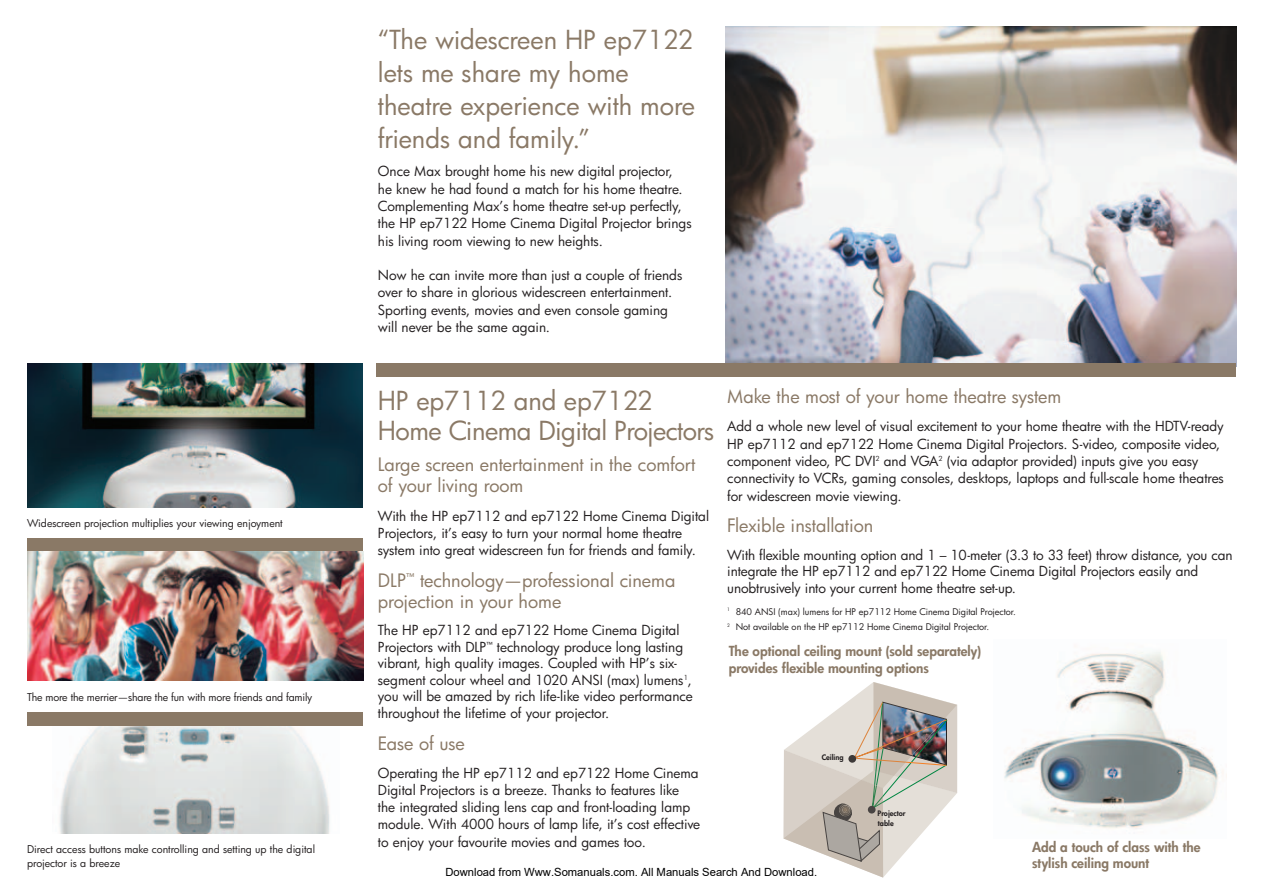
<style>
.page{position:relative;width:1263px;height:893px;background:#fff}
.page>*{position:absolute;margin:0;border:0;box-sizing:border-box;transform-origin:0 0}
.t1{font:25.5px/33px "Futura";letter-spacing:-.005em;color:#8a7966}
.t2{font:18px/21px "Futura";color:#8a7966}
.t3{font:13.5px/17.2px "Futura";color:#231f20}
.t4{font:800 13.5px/16.5px "Futura";color:#8a7966}
.t5{font:11.25px "Arial";color:#000}
.t6{font:10.5px/13.5px "Futura";letter-spacing:-.01em;color:#231f20}
.t7{font:9px/15.5px "Futura";color:#231f20}
.t8{font:800 7.35px/10.4px "Futura";color:#231f20}
</style>
<div class="page">
<img style="left:59px;top:726px;width:271px;height:107px">
<img style="left:1004px;top:652px;width:223px;height:177px">
<img style="left:726px;top:27px;width:510px;height:336px">
<div style="left:27px;top:538px;width:336px;height:13px;background:#8a7966"></div>
<div style="left:27px;top:712px;width:336px;height:14px;background:#8a7966"></div>
<div style="left:376px;top:363px;width:860px;height:13px;background:#8a7966"></div>
<svg style="left:783px;top:682px;width:174px;height:195px"></svg>
<div style="left:848px;top:755px;width:8px;height:7px;background:#3d3938;border-radius:50%"></div>
<img style="left:27px;top:363px;width:336px;height:144px">
<img style="left:27px;top:551px;width:336px;height:129px">
<p class="t6" style="left:27px;top:517px;width:257px">Widescreen projection multiplies your viewing enjoyment</p>
<p class="t6" style="left:27px;top:691px;width:287px">The more the merrier—share the fun with more friends and family</p>
<p class="t6" style="left:27px;top:843px;width:289px">Direct access buttons make controlling and setting up the digital projector is a breeze</p>
<h1 class="t1" style="left:378px;top:26px;width:319px">“The widescreen HP ep7122 lets me share my home theatre experience with more friends and family.”</h1>
<p class="t3" style="left:378px;top:164px;width:315px">Once Max brought home his new digital projector,<br>he knew he had found a match for his home theatre.<br>Complementing Max’s home theatre set-up perfectly, the HP ep7122 Home Cinema Digital Projector brings his living room viewing to new heights.</p>
<p class="t3" style="left:378px;top:267px;width:306px">Now he can invite more than just a couple of friends over to share in glorious widescreen entertainment.<br>Sporting events, movies and even console gaming will never be the same again.</p>
<h2 class="t2" style="left:727px;top:388px;width:336px">Make the most of your home theatre system</h2>
<p class="t3" style="left:727px;top:419px;width:498px">Add a whole new level of visual excitement to your home theatre with the HDTV-ready HP ep7112 and ep7122 Home Cinema Digital Projectors. S-video, composite video, component video, PC DVI<sup>2</sup> and VGA<sup>2</sup> (via adaptor provided) inputs give you easy connectivity to VCRs, gaming consoles, desktops, laptops and full-scale home theatres for widescreen movie viewing.</p>
<h2 class="t2" style="left:727px;top:516px;width:148px">Flexible installation</h2>
<p class="t3" style="left:727px;top:547px;width:507px;line-height:16.5px">With flexible mounting option and 1 – 10-meter (3.3 to 33 feet) throw distance, you can integrate the HP ep7112 and ep7122 Home Cinema Digital Projectors easily and unobtrusively into your current home theatre set-up.</p>
<p class="t7" style="left:727px;top:604px;width:290px"><sup>1</sup> 840 ANSI (max) lumens for HP ep7112 Home Cinema Digital Projector.<br><sup>2</sup> Not available on the HP ep7112 Home Cinema Digital Projector.</p>
<h1 class="t1" style="left:378px;top:387px;width:338px;line-height:30px">HP ep7112 and ep7122<br>Home Cinema Digital Projectors</h1>
<h2 class="t2" style="left:378px;top:456px;width:319px">Large screen entertainment in the comfort of your living room</h2>
<p class="t3" style="left:378px;top:508px;width:333px">With the HP ep7112 and ep7122 Home Cinema Digital<br>Projectors, it’s easy to turn your normal home theatre system into great widescreen fun for friends and family.</p>
<h2 class="t2" style="left:378px;top:571px;width:299px">DLP<sup>™</sup> technology—professional cinema projection in your home</h2>
<p class="t3" style="left:378px;top:623px;width:317px;line-height:16.5px">The HP ep7112 and ep7122 Home Cinema Digital Projectors with DLP<sup>™</sup> technology produce long lasting vibrant, high quality images. Coupled with HP’s six&shy;segment colour wheel and 1020 ANSI (max) lumens<sup>1</sup>, you will be amazed by rich life-like video performance throughout the lifetime of your projector.</p>
<h2 class="t2" style="left:378px;top:734px;width:89px">Ease of use</h2>
<p class="t3" style="left:378px;top:765px;width:324px">Operating the HP ep7112 and ep7122 Home Cinema Digital Projectors is a breeze. Thanks to features like<br>the integrated sliding lens cap and front-loading lamp module. With 4000 hours of lamp life, it’s cost effective to enjoy your favourite movies and games too.</p>
<p class="t4" style="left:729px;top:644px;width:254px">The optional ceiling mount (sold separately) provides flexible mounting options</p>
<p class="t8" style="left:822px;top:752px;width:23px">Ceiling</p>
<p class="t8" style="left:877px;top:808px;width:30px">Projector table</p>
<p class="t4" style="left:1032px;top:839px;width:170px">Add a touch of class with the stylish ceiling mount</p>
<p class="t5" style="left:445px;top:865px;width:373px">Download from Www.Somanuals.com. All Manuals Search And Download.</p>
</div>
